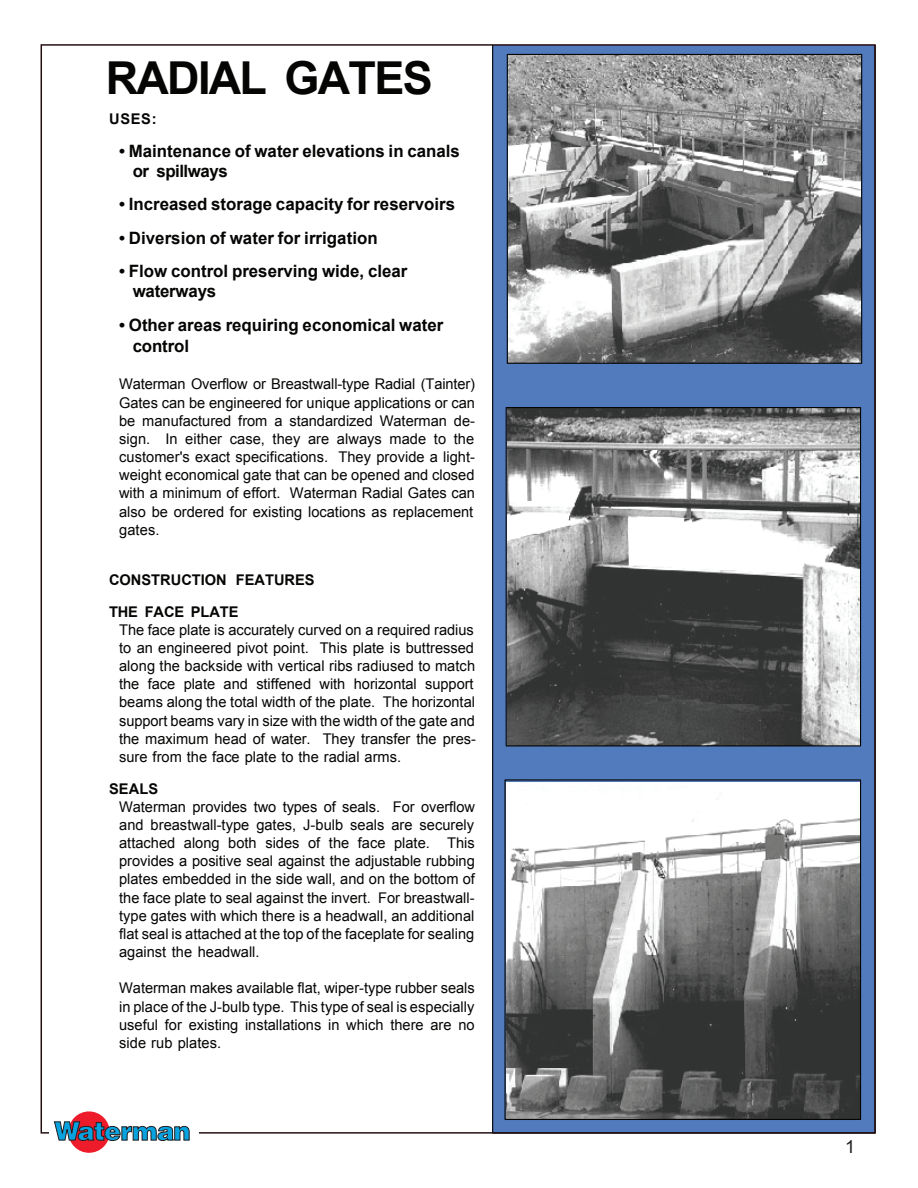
<style>
.page{position:relative;width:918px;height:1188px;background:#fff}
.page>*{position:absolute;margin:0;border:0;box-sizing:border-box;transform-origin:0 0}
.t1{font:700 45.45px "Arial";letter-spacing:-.04em;color:#050504}
.t2{font:18px "Arial";color:#231f20}
.t3{font:700 17.1px/20.4px "Arial";color:#050504}
.t4{font:14.7px/18.1px "Arial";color:#050504}
.t5{font:700 14.7px/31.8px "Arial";color:#050504}
.s1{font-weight:700}
</style>
<div class="page">
<svg style="left:492px;top:46px;width:382px;height:1086px;background:#4f77b8"></svg>
<img style="left:506px;top:782px;width:353px;height:336px">
<img style="left:508px;top:409px;width:351px;height:335px">
<img style="left:509px;top:56px;width:351px;height:306px">
<div style="left:507px;top:54px;width:355px;height:310px;border:1px solid #050504"></div>
<div style="left:504px;top:779px;width:357px;height:341px;border:1px solid #050504"></div>
<div style="left:506px;top:407px;width:355px;height:339px;border:1px solid #050504"></div>
<svg style="left:54px;top:1111px;width:136px;height:42px"></svg>
<p class="t1" style="left:106px;top:48px;width:329px">RADIAL GATES</p>
<p class="t5" style="left:109px;top:103px;width:49px">USES:</p>
<p class="t3" style="left:133px;top:141px;width:329px;text-indent:-13px">• Maintenance of water elevations in canals or spillways</p>
<p class="t3" style="left:119px;top:194px;width:337px">• Increased storage capacity for reservoirs</p>
<p class="t3" style="left:119px;top:228px;width:260px">• Diversion of water for irrigation</p>
<p class="t3" style="left:133px;top:261px;width:276px;text-indent:-14px">• Flow control preserving wide, clear waterways</p>
<p class="t3" style="left:133px;top:316px;width:312px;text-indent:-14px">• Other areas requiring economical water control</p>
<p class="t4" style="left:119px;top:375px;width:358px">Waterman Overflow or Breastwall-type Radial (Tainter)<br>Gates can be engineered for unique applications or can be manufactured from a standardized Waterman de&shy;sign. In either case, they are always made to the customer's exact specifications. They provide a light&shy;weight economical gate that can be opened and closed with a minimum of effort. Waterman Radial Gates can also be ordered for existing locations as replacement gates.</p>
<p class="t5" style="left:109px;top:564px;width:207px">CONSTRUCTION FEATURES<br>THE FACE PLATE</p>
<p class="t4" style="left:119px;top:621px;width:358px">The face plate is accurately curved on a required radius to an engineered pivot point. This plate is buttressed along the backside with vertical ribs radiused to match the face plate and stiffened with horizontal support beams along the total width of the plate. The horizontal support beams vary in size with the width of the gate and the maximum head of water. They transfer the pres&shy;sure from the face plate to the radial arms.</p>
<p class="t4" style="left:119px;top:780px;width:357px;text-indent:-10px"><span class="s1">SEALS<br></span>Waterman provides two types of seals. For overflow and breastwall-type gates, J-bulb seals are securely attached along both sides of the face plate. This provides a positive seal against the adjustable rubbing plates embedded in the side wall, and on the bottom of the face plate to seal against the invert. For breastwall&shy;type gates with which there is a headwall, an additional flat seal is attached at the top of the faceplate for sealing against the headwall.</p>
<p class="t4" style="left:119px;top:979px;width:357px;text-align:justify">Waterman makes available flat, wiper-type rubber seals in place of the J-bulb type. This type of seal is especially useful for existing installations in which there are no side rub plates.</p>
<p class="t2" style="left:845px;top:1135px;width:12px">1</p>
</div>
